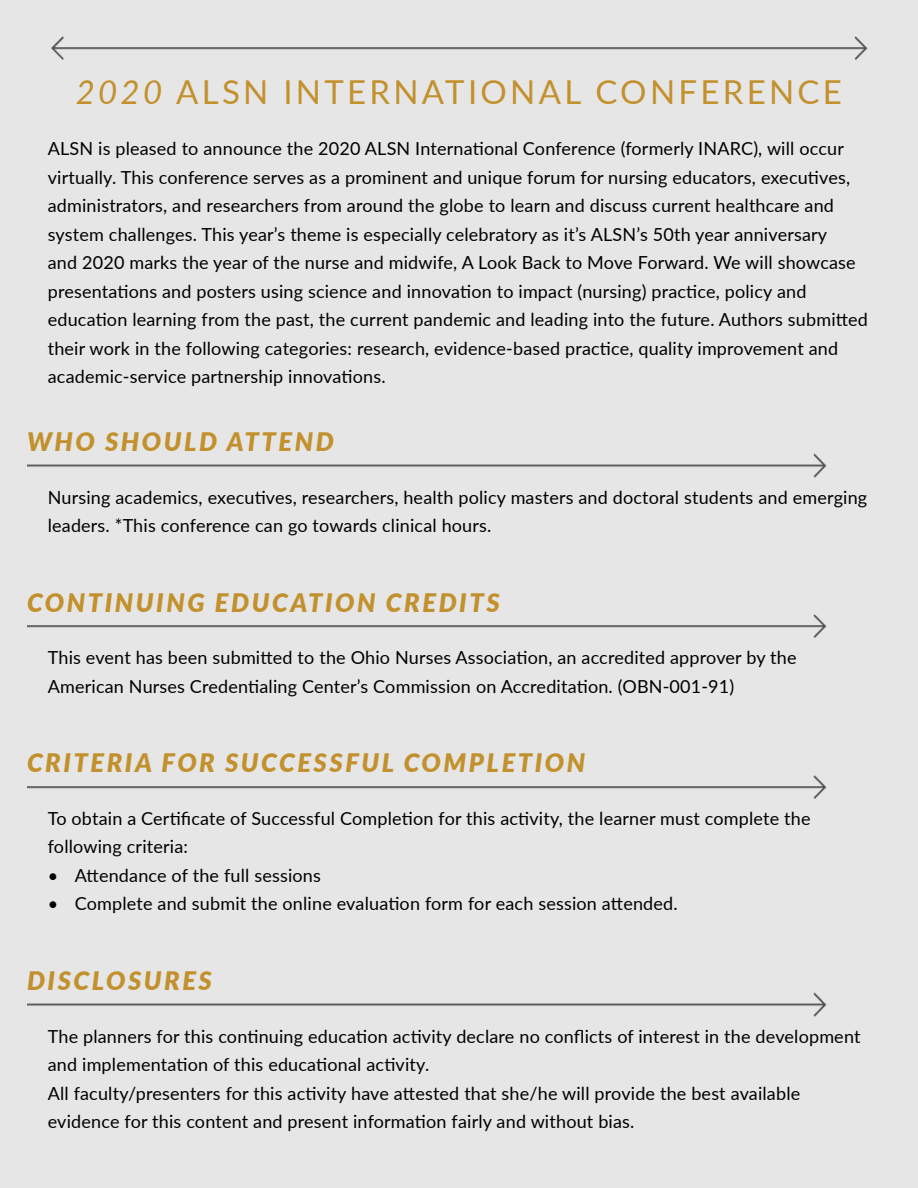
<style>
.page{position:relative;width:918px;height:1188px;background:#e6e6e6}
.page>*{position:absolute;margin:0;border:0;box-sizing:border-box;transform-origin:0 0}
.t1{font:33px "Lato";letter-spacing:.1em;color:#c2912e}
.t2{font:italic 900 25.5px "Lato";letter-spacing:.1em;color:#c2912e}
.t3{font:18px/28.5px "Lato";letter-spacing:.01em;color:#000}
.s1{font-style:italic}
</style>
<div class="page">
<img style="left:51px;top:36px;width:817px;height:24px">
<img style="left:27px;top:453px;width:800px;height:25px">
<img style="left:27px;top:614px;width:800px;height:24px">
<img style="left:27px;top:775px;width:800px;height:24px">
<img style="left:27px;top:992px;width:800px;height:25px">
<h1 class="t1" style="left:76px;top:69px;width:768px"><span class="s1">2020</span> ALSN INTERNATIONAL CONFERENCE</h1>
<p class="t3" style="left:48px;top:134px;width:822px">ALSN is pleased to announce the 2020 ALSN International Conference (formerly INARC), will occur virtually. This conference serves as a prominent and unique forum for nursing educators, executives, administrators, and researchers from around the globe to learn and discuss current healthcare and system challenges. This year’s theme is especially celebratory as it’s ALSN’s 50th year anniversary<br>and 2020 marks the year of the nurse and midwife, A Look Back to Move Forward. We will showcase presentations and posters using science and innovation to impact (nursing) practice, policy and education learning from the past, the current pandemic and leading into the future. Authors submitted their work in the following categories: research, evidence-based practice, quality improvement and academic-service partnership innovations.</p>
<h2 class="t2" style="left:27px;top:422px;width:308px">WHO SHOULD ATTEND</h2>
<p class="t3" style="left:48px;top:482px;width:821px">Nursing academics, executives, researchers, health policy masters and doctoral students and emerging leaders. *This conference can go towards clinical hours.</p>
<h2 class="t2" style="left:27px;top:583px;width:474px">CONTINUING EDUCATION CREDITS</h2>
<p class="t3" style="left:48px;top:643px;width:750px">This event has been submitted to the Ohio Nurses Association, an accredited approver by the<br>American Nurses Credentialing Center’s Commission on Accreditation. (OBN-001-91)</p>
<h2 class="t2" style="left:27px;top:744px;width:560px">CRITERIA FOR SUCCESSFUL COMPLETION</h2>
<p class="t3" style="left:48px;top:803px;width:764px">To obtain a Certificate of Successful Completion for this activity, the learner must complete the following criteria:</p>
<p class="t3" style="left:48px;top:860px;width:275px">• Attendance of the full sessions</p>
<p class="t3" style="left:48px;top:889px;width:631px">• Complete and submit the online evaluation form for each session attended.</p>
<h2 class="t2" style="left:27px;top:961px;width:186px">DISCLOSURES</h2>
<p class="t3" style="left:48px;top:1021px;width:814px">The planners for this continuing education activity declare no conflicts of interest in the development and implementation of this educational activity.<br>All faculty/presenters for this activity have attested that she/he will provide the best available evidence for this content and present information fairly and without bias.</p>
</div>
